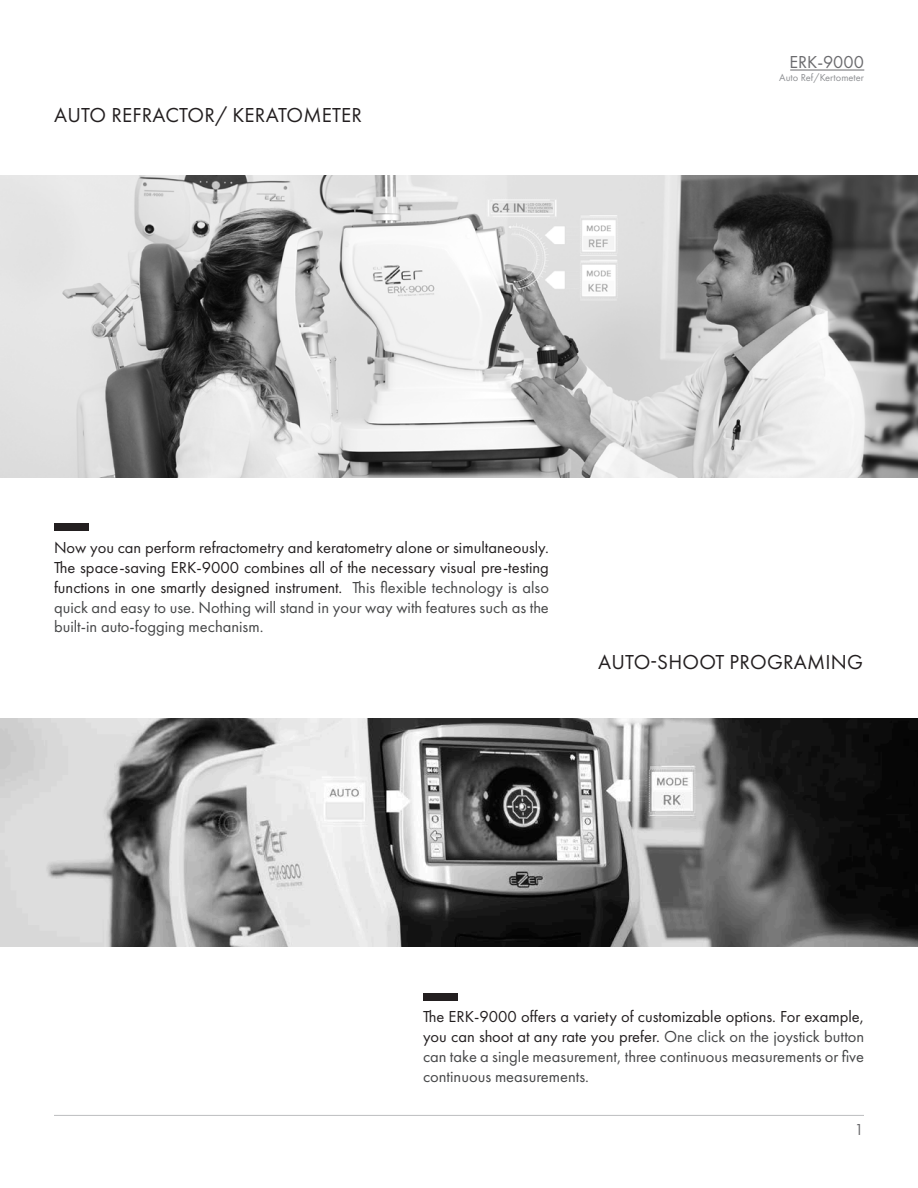
<style>
.page{position:relative;width:918px;height:1188px;background:#fff}
.page>*{position:absolute;margin:0;border:0;box-sizing:border-box;transform-origin:0 0}
.t1{font:21px "Futura PT";letter-spacing:.01em;color:#231f20}
.t2{font:18px "Futura PT";color:#6b6b6e}
.t3{font:16.5px/19.8px "Futura PT";color:#231f20;text-align:justify}
.t4{font:16.5px/19.8px "Futura PT";color:#464748;text-align:justify}
.t5{font:16.5px "Futura PT";color:#6b6b6e}
.t6{font:10.5px "Futura PT";color:#8f9194}
.s1{color:#464748}
.s2{color:#231f20}
</style>
<div class="page">
<hr style="left:790px;top:70px;width:74px;height:1px;background:#6b6b6e">
<hr style="left:54px;top:1115px;width:810px;height:1px;background:#8f9194">
<img style="left:1px;top:176px;width:917px;height:302px">
<img style="left:1px;top:719px;width:917px;height:227px">
<div style="left:424px;top:993px;width:34px;height:8px;background:#231f20"></div>
<div style="left:54px;top:524px;width:34px;height:7px;background:#231f20"></div>
<p class="t1" style="left:54px;top:102px;width:309px">AUTO REFRACTOR/ KERATOMETER</p>
<p class="t2" style="left:789px;top:51px;width:76px">ERK-9000</p>
<p class="t6" style="left:779px;top:71px;width:86px">Auto Ref/Kertometer</p>
<p class="t3" style="left:54px;top:538px;width:497px">Now you can perform refractometry and keratometry alone or simultaneously.<br>The space-saving ERK-9000 combines all of the necessary visual pre-testing functions in one smartly designed instrument. <span class="s1">This flexible technology is also quick and easy to use. Nothing will stand in your way with features such as the built-in auto-fogging mechanism.</span></p>
<p class="t1" style="left:598px;top:649px;width:266px">AUTO-SHOOT PROGRAMING</p>
<p class="t4" style="left:423px;top:1007px;width:443px"><span class="s2">The ERK-9000 offers a variety of customizable options. For example, you can shoot at any rate you prefer.</span> One click on the joystick button can take a single measurement, three continuous measurements or five continuous measurements.</p>
<p class="t5" style="left:855px;top:1119px;width:11px">1</p>
</div>
